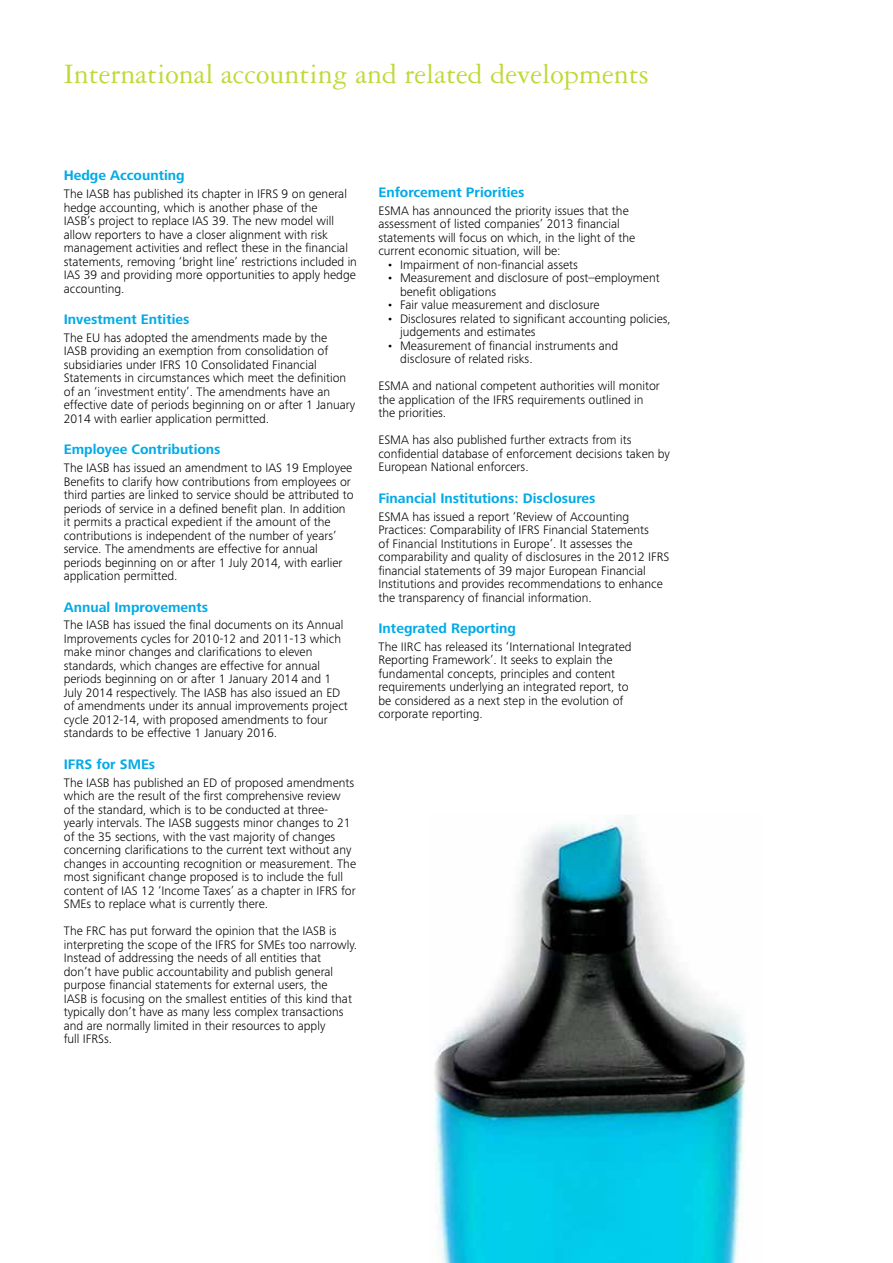
<style>
.page{position:relative;width:893px;height:1263px;background:#fff}
.page>*{position:absolute;margin:0;border:0;box-sizing:border-box;transform-origin:0 0}
.t1{font:30px "Garamond 3 LT Std";color:#c1d837}
.t2{font:700 14.25px "Frutiger Next Pro";color:#00aae7}
.t3{font:300 12.75px/13.5px "Frutiger Next Pro";color:#000}
</style>
<div class="page">
<img style="left:434px;top:815px;width:311px;height:448px">
<h1 class="t1" style="left:64px;top:58px;width:586px">International accounting and related developments</h1>
<p class="t2" style="left:64px;top:167px;width:122px">Hedge Accounting</p>
<p class="t3" style="left:64px;top:187px;width:295px">The IASB has published its chapter in IFRS 9 on general hedge accounting, which is another phase of the<br>IASB’s project to replace IAS 39. The new model will allow reporters to have a closer alignment with risk management activities and reflect these in the financial statements, removing ‘bright line’ restrictions included in IAS 39 and providing more opportunities to apply hedge accounting.</p>
<p class="t2" style="left:64px;top:311px;width:127px">Investment Entities</p>
<p class="t3" style="left:64px;top:331px;width:293px">The EU has adopted the amendments made by the<br>IASB providing an exemption from consolidation of subsidiaries under IFRS 10 Consolidated Financial Statements in circumstances which meet the definition of an ‘investment entity’. The amendments have an effective date of periods beginning on or after 1 January 2014 with earlier application permitted.</p>
<p class="t2" style="left:64px;top:441px;width:158px">Employee Contributions</p>
<p class="t3" style="left:64px;top:461px;width:291px">The IASB has issued an amendment to IAS 19 Employee Benefits to clarify how contributions from employees or third parties are linked to service should be attributed to periods of service in a defined benefit plan. In addition it permits a practical expedient if the amount of the contributions is independent of the number of years’ service. The amendments are effective for annual periods beginning on or after 1 July 2014, with earlier application permitted.</p>
<p class="t2" style="left:64px;top:599px;width:146px">Annual Improvements</p>
<p class="t3" style="left:64px;top:618px;width:286px">The IASB has issued the final documents on its Annual Improvements cycles for 2010-12 and 2011-13 which make minor changes and clarifications to eleven standards, which changes are effective for annual periods beginning on or after 1 January 2014 and 1<br>July 2014 respectively. The IASB has also issued an ED of amendments under its annual improvements project cycle 2012-14, with proposed amendments to four standards to be effective 1 January 2016.</p>
<p class="t2" style="left:64px;top:756px;width:93px">IFRS for SMEs</p>
<p class="t3" style="left:64px;top:776px;width:294px">The IASB has published an ED of proposed amendments which are the result of the first comprehensive review<br>of the standard, which is to be conducted at three&shy;yearly intervals. The IASB suggests minor changes to 21 of the 35 sections, with the vast majority of changes concerning clarifications to the current text without any changes in accounting recognition or measurement. The most significant change proposed is to include the full content of IAS 12 ‘Income Taxes’ as a chapter in IFRS for SMEs to replace what is currently there.</p>
<p class="t3" style="left:64px;top:924px;width:295px">The FRC has put forward the opinion that the IASB is interpreting the scope of the IFRS for SMEs too narrowly.<br>Instead of addressing the needs of all entities that<br>don’t have public accountability and publish general purpose financial statements for external users, the<br>IASB is focusing on the smallest entities of this kind that typically don’t have as many less complex transactions and are normally limited in their resources to apply<br>full IFRSs.</p>
<p class="t2" style="left:378px;top:184px;width:148px">Enforcement Priorities</p>
<p class="t3" style="left:378px;top:204px;width:258px">ESMA has announced the priority issues that the assessment of listed companies’ 2013 financial statements will focus on which, in the light of the current economic situation, will be:</p>
<p class="t3" style="left:387px;top:258px;width:193px">• Impairment of non-financial assets</p>
<p class="t3" style="left:400px;top:271px;width:261px;text-indent:-13px">• Measurement and disclosure of post–employment benefit obligations</p>
<p class="t3" style="left:387px;top:298px;width:214px">• Fair value measurement and disclosure</p>
<p class="t3" style="left:400px;top:312px;width:272px;text-indent:-13px">• Disclosures related to significant accounting policies, judgements and estimates</p>
<p class="t3" style="left:400px;top:339px;width:220px;text-indent:-13px">• Measurement of financial instruments and disclosure of related risks.</p>
<p class="t3" style="left:378px;top:379px;width:283px">ESMA and national competent authorities will monitor the application of the IFRS requirements outlined in the priorities.</p>
<p class="t3" style="left:378px;top:433px;width:293px">ESMA has also published further extracts from its confidential database of enforcement decisions taken by<br>European National enforcers.</p>
<p class="t2" style="left:378px;top:490px;width:219px">Financial Institutions: Disclosures</p>
<p class="t3" style="left:378px;top:510px;width:292px">ESMA has issued a report ‘Review of Accounting Practices: Comparability of IFRS Financial Statements<br>of Financial Institutions in Europe’. It assesses the comparability and quality of disclosures in the 2012 IFRS financial statements of 39 major European Financial Institutions and provides recommendations to enhance the transparency of financial information.</p>
<p class="t2" style="left:378px;top:620px;width:139px">Integrated Reporting</p>
<p class="t3" style="left:378px;top:640px;width:255px">The IIRC has released its ‘International Integrated Reporting Framework’. It seeks to explain the fundamental concepts, principles and content requirements underlying an integrated report, to be considered as a next step in the evolution of corporate reporting.</p>
</div>
